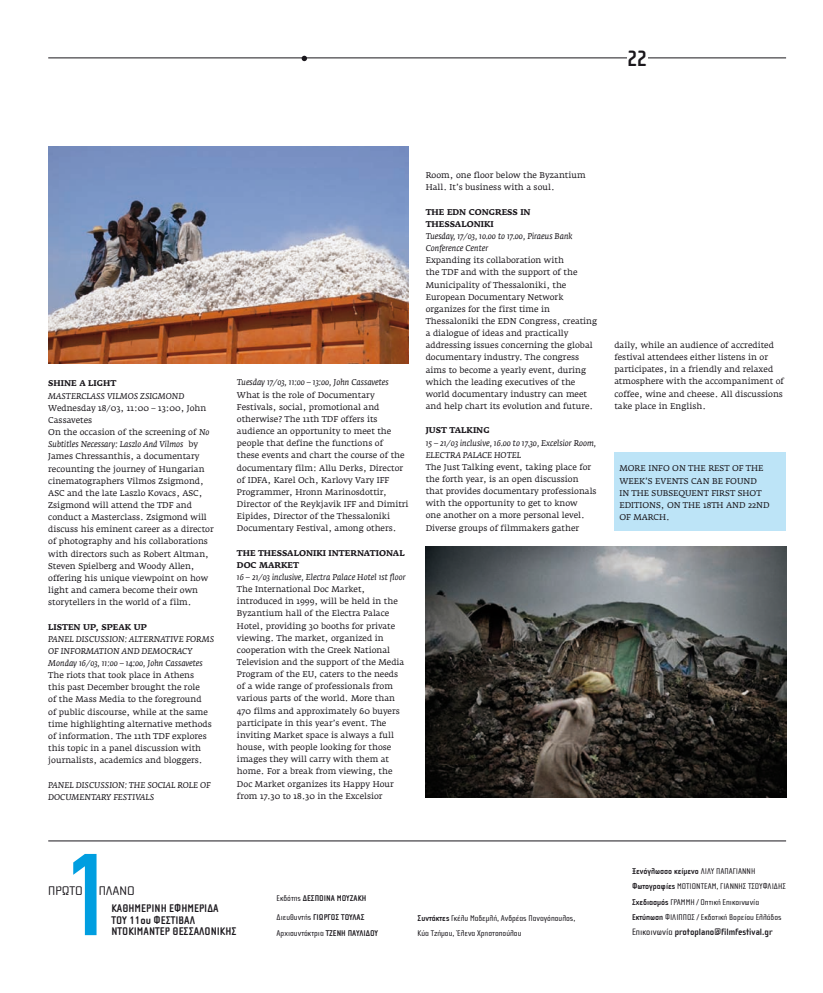
<style>
.page{position:relative;width:823px;height:993px;background:#fff}
.page>*{position:absolute;margin:0;border:0;box-sizing:border-box;transform-origin:0 0}
.t1{font:condensed 114px "CF Din";color:#009ee0}
.t2{font:700 22.9px "Cholla Sans Gr";color:#1a171c}
.t3{font:12.9px "Cholla Wide Gr";color:#1a171c}
.t4{font:700 11.5px/11.5px "Cholla Sans Gr";color:#1a171c}
.t5{font:700 9.6px "Cholla Sans Gr";color:#1a171c}
.t6{font:8.6px/15.3px "Cholla Sans Gr";color:#1a171c}
.t7{font:700 8.6px/15.3px "Cholla Sans Gr";color:#1a171c}
.t8{font:8.3px/12.1px "Fedra Serif AGR";color:#1a171c}
.t9{font:italic 8.3px/12.1px "Fedra Serif AGR";color:#1a171c}
.t10{font:700 8.3px/12.1px "Fedra Serif AGR";color:#1a171c}
.s1{font-style:italic}
.s2{font-weight:400}
.s3{font-weight:700}
</style>
<div class="page">
<hr style="left:48px;top:840px;width:737px;height:1px;background:#1a171c">
<img style="left:425px;top:546px;width:360px;height:250px">
<img style="left:48px;top:146px;width:360px;height:218px">
<hr style="left:48px;top:58px;width:737px;height:1px;background:#1a171c">
<div style="left:626px;top:49px;width:21px;height:17px;background:#fff"></div>
<svg style="left:301px;top:56px;width:6px;height:5px"></svg>
<div style="left:614px;top:452px;width:171px;height:78px;background:#bde4f7"></div>
<h2 class="t2" style="left:626px;top:46px;width:22px">22</h2>
<p class="t10" style="left:48px;top:377px;width:70px">SHINE A LIGHT</p>
<p class="t9" style="left:48px;top:390px;width:138px">MASTERCLASS VILMOS ZSIGMOND</p>
<p class="t8" style="left:48px;top:402px;width:167px">Wednesday 18/03, 11:00 – 13:00, John Cassavetes<br>On the occasion of the screening of <span class="s1">No Subtitles Necessary: Laszlo And Vilmos</span> by James Chressanthis, a documentary recounting the journey of Hungarian cinematographers Vilmos Zsigmond, ASC and the late Laszlo Kovacs, ASC, Zsigmond will attend the TDF and conduct a Masterclass. Zsigmond will discuss his eminent career as a director of photography and his collaborations with directors such as Robert Altman, Steven Spielberg and Woody Allen, offering his unique viewpoint on how light and camera become their own storytellers in the world of a film.</p>
<p class="t10" style="left:48px;top:620px;width:100px">LISTEN UP, SPEAK UP</p>
<p class="t9" style="left:48px;top:632px;width:167px">PANEL DISCUSSION: ALTERNATIVE FORMS<br>OF INFORMATION AND DEMOCRACY<br>Monday 16/03, 11:00 – 14:00, John Cassavetes</p>
<p class="t8" style="left:48px;top:669px;width:165px">The riots that took place in Athens this past December brought the role<br>of the Mass Media to the foreground of public discourse, while at the same time highlighting alternative methods of information. The 11th TDF explores this topic in a panel discussion with journalists, academics and bloggers.</p>
<p class="t9" style="left:48px;top:778px;width:164px">PANEL DISCUSSION: THE SOCIAL ROLE OF<br>DOCUMENTARY FESTIVALS</p>
<p class="t9" style="left:237px;top:376px;width:153px">Tuesday 17/03, 11:00 – 13:00, John Cassavetes</p>
<p class="t8" style="left:237px;top:389px;width:173px">What is the role of Documentary Festivals, social, promotional and otherwise? The 11th TDF offers its audience an opportunity to meet the people that define the functions of<br>these events and chart the course of the documentary film: Allu Derks, Director of IDFA, Karel Och, Karlovy Vary IFF Programmer, Hronn Marinosdottir, Director of the Reykjavik IFF and Dimitri Eipides, Director of the Thessaloniki Documentary Festival, among others.</p>
<p class="t10" style="left:237px;top:546px;width:169px">THE THESSALONIKI INTERNATIONAL<br>DOC MARKET</p>
<p class="t9" style="left:237px;top:571px;width:170px">16 – 21/03 inclusive, Electra Palace Hotel 1st floor</p>
<p class="t8" style="left:237px;top:583px;width:169px">The International Doc Market, introduced in 1999, will be held in the Byzantium hall of the Electra Palace Hotel, providing 30 booths for private viewing. The market, organized in cooperation with the Greek National Television and the support of the Media Program of the EU, caters to the needs of a wide range of professionals from various parts of the world. More than 470 films and approximately 60 buyers participate in this year’s event. The inviting Market space is always a full house, with people looking for those images they will carry with them at home. For a break from viewing, the Doc Market organizes its Happy Hour from 17.30 to 18.30 in the Excelsior</p>
<p class="t8" style="left:425px;top:169px;width:161px">Room, one floor below the Byzantium<br>Hall. It’s business with a soul.</p>
<p class="t10" style="left:425px;top:206px;width:106px">THE EDN CONGRESS IN<br>THESSALONIKI</p>
<p class="t9" style="left:425px;top:230px;width:148px">Tuesday, 17/03, 10.00 to 17.00, Piraeus Bank<br>Conference Center</p>
<p class="t8" style="left:425px;top:254px;width:173px">Expanding its collaboration with<br>the TDF and with the support of the Municipality of Thessaloniki, the European Documentary Network organizes for the first time in Thessaloniki the EDN Congress, creating a dialogue of ideas and practically addressing issues concerning the global documentary industry. The congress aims to become a yearly event, during which the leading executives of the world documentary industry can meet and help chart its evolution and future.</p>
<p class="t10" style="left:425px;top:424px;width:65px">JUST TALKING</p>
<p class="t9" style="left:425px;top:437px;width:172px">15 – 21/03 inclusive, 16.00 to 17.30, Excelsior Room,<br>ELECTRA PALACE HOTEL</p>
<p class="t8" style="left:425px;top:461px;width:172px">The Just Talking event, taking place for the forth year, is an open discussion that provides documentary professionals with the opportunity to get to know<br>one another on a more personal level.<br>Diverse groups of filmmakers gather</p>
<p class="t8" style="left:614px;top:339px;width:171px">daily, while an audience of accredited festival attendees either listens in or participates, in a friendly and relaxed atmosphere with the accompaniment of coffee, wine and cheese. All discussions take place in English.</p>
<p class="t8" style="left:619px;top:462px;width:152px">MORE INFO ON THE REST OF THE<br>WEEK’S EVENTS CAN BE FOUND<br>IN THE SUBSEQUENT FIRST SHOT<br>EDITIONS, ON THE 18TH AND 22ND<br>OF MARCH.</p>
<h1 class="t1" style="left:67px;top:833px;width:44px">1</h1>
<h3 class="t3" style="left:48px;top:883px;width:88px">ΠΡΩΤΟ ΠΛΑΝΟ</h3>
<h3 class="t4" style="left:111px;top:902px;width:126px">ΚΑΘΗΜΕΡΙΝΗ ΕΦΗΜΕΡΙΔΑ<br>ΤΟΥ 11ου ΦΕΣΤΙΒΑΛ<br>ΝΤΟΚIΜΑΝΤΕΡ ΘΕΣΣΑΛΟΝΙΚΗΣ</h3>
<p class="t7" style="left:276px;top:890px;width:91px"><span class="s2">Εκδότης</span> ΔΕΣΠΟΙΝΑ ΜΟΥΖΑΚΗ</p>
<p class="t7" style="left:276px;top:909px;width:103px"><span class="s2">Διευθυντής</span> ΓΙΩΡΓΟΣ ΤΟΥΛΑΣ<br><span class="s2">Αρχισυντάκτρια</span> ΤΖΕΝΗ ΠΑΥΛΙΔΟΥ</p>
<p class="t6" style="left:417px;top:910px;width:159px"><span class="s3">Συντάκτες</span> Γκέλυ Μαδεμλή, Ανδρέας Παναγόπουλος,<br>Κύα Τζήμου, Έλενα Χρηστοπούλου</p>
<p class="t6" style="left:631px;top:863px;width:155px"><span class="s3">Ξενόγλωσσο κείμενο</span> ΛΙΛΥ ΠΑΠΑΓΙΑΝΝΗ <span class="s3">Φωτογραφίες</span> ΜOTIONTEAM, ΓΙΑΝΝΗΣ ΤΣΟΥΦΛΙΔΗΣ <span class="s3">Σχεδιασμός</span> ΓΡΑΜΜΗ / Οπτική Επικοινωνία <span class="s3">Εκτύπωση</span> ΦΙΛΙΠΠΟΣ / Εκδοτική Βορείου Ελλάδος</p>
<p class="t5" style="left:631px;top:926px;width:142px"><span class="s2">Επικοινωνία</span> protoplano@filmfestival.gr</p>
</div>
